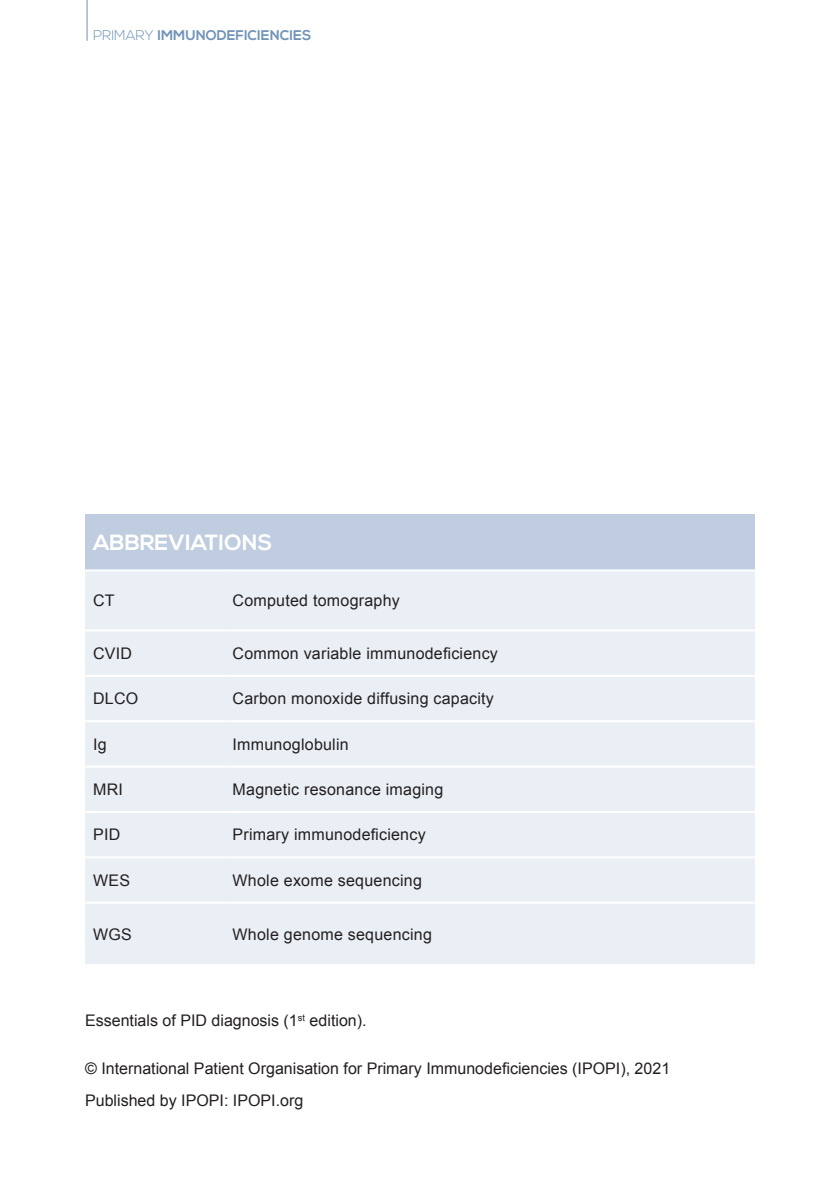
<style>
.page{position:relative;width:840px;height:1191px;background:#fff}
.page>*{position:absolute;margin:0;border:0;box-sizing:border-box;transform-origin:0 0}
.txt{font:700 22px "Nexa";color:#fff}
.txt-2{font:16px "Arial";letter-spacing:.015em;color:#231f20}
.t1{font:700 14px "Nexa";color:#7194b9}
.s1{font-weight:300}
</style>
<div class="page">
<hr style="left:86px;top:0;width:1px;height:41px;background:#7194b9">
<div style="left:85px;top:514px;width:669px;height:56px;background:#c0ccdf"></div>
<div style="left:85px;top:571px;width:669px;height:393px;background:#eaeff5"></div>
<hr style="left:85px;top:629px;width:139px;height:2px;background:#fff">
<hr style="left:224px;top:629px;width:530px;height:2px;background:#fff">
<hr style="left:85px;top:675px;width:139px;height:2px;background:#fff">
<hr style="left:224px;top:675px;width:530px;height:2px;background:#fff">
<hr style="left:85px;top:720px;width:139px;height:2px;background:#fff">
<hr style="left:224px;top:720px;width:530px;height:2px;background:#fff">
<hr style="left:85px;top:765px;width:139px;height:2px;background:#fff">
<hr style="left:224px;top:765px;width:530px;height:2px;background:#fff">
<hr style="left:85px;top:811px;width:139px;height:2px;background:#fff">
<hr style="left:224px;top:811px;width:530px;height:2px;background:#fff">
<hr style="left:85px;top:856px;width:139px;height:2px;background:#fff">
<hr style="left:224px;top:856px;width:530px;height:2px;background:#fff">
<hr style="left:85px;top:901px;width:139px;height:2px;background:#fff">
<hr style="left:224px;top:901px;width:530px;height:2px;background:#fff">
<hr style="left:85px;top:569px;width:139px;height:2px;background:#fff">
<hr style="left:224px;top:569px;width:530px;height:2px;background:#fff">
<p class="t1" style="left:93px;top:27px;width:220px"><span class="s1">PRIMARY</span> IMMUNODEFICIENCIES</p>
<p class="txt" style="left:93px;top:530px;width:181px">ABBREVIATIONS</p>
<p class="txt-2" style="left:93px;top:590px;width:23px">CT</p>
<p class="txt-2" style="left:232px;top:590px;width:169px">Computed tomography</p>
<p class="txt-2" style="left:93px;top:643px;width:40px">CVID</p>
<p class="txt-2" style="left:232px;top:643px;width:267px">Common variable immunodeficiency</p>
<p class="txt-2" style="left:93px;top:688px;width:47px">DLCO</p>
<p class="txt-2" style="left:232px;top:688px;width:263px">Carbon monoxide diffusing capacity</p>
<p class="txt-2" style="left:93px;top:733px;width:15px">Ig</p>
<p class="txt-2" style="left:232px;top:733px;width:118px">Immunoglobulin</p>
<p class="txt-2" style="left:93px;top:779px;width:31px">MRI</p>
<p class="txt-2" style="left:232px;top:779px;width:212px">Magnetic resonance imaging</p>
<p class="txt-2" style="left:93px;top:824px;width:29px">PID</p>
<p class="txt-2" style="left:232px;top:824px;width:194px">Primary immunodeficiency</p>
<p class="txt-2" style="left:93px;top:869px;width:38px">WES</p>
<p class="txt-2" style="left:232px;top:869px;width:191px">Whole exome sequencing</p>
<p class="txt-2" style="left:93px;top:923px;width:40px">WGS</p>
<p class="txt-2" style="left:232px;top:923px;width:201px">Whole genome sequencing</p>
<p class="txt-2" style="left:85px;top:1010px;width:283px">Essentials of PID diagnosis (1<sup>st</sup> edition).</p>
<p class="txt-2" style="left:85px;top:1057px;width:586px">© International Patient Organisation for Primary Immunodeficiencies (IPOPI), 2021</p>
<p class="txt-2" style="left:85px;top:1089px;width:219px">Published by IPOPI: IPOPI.org</p>
</div>
